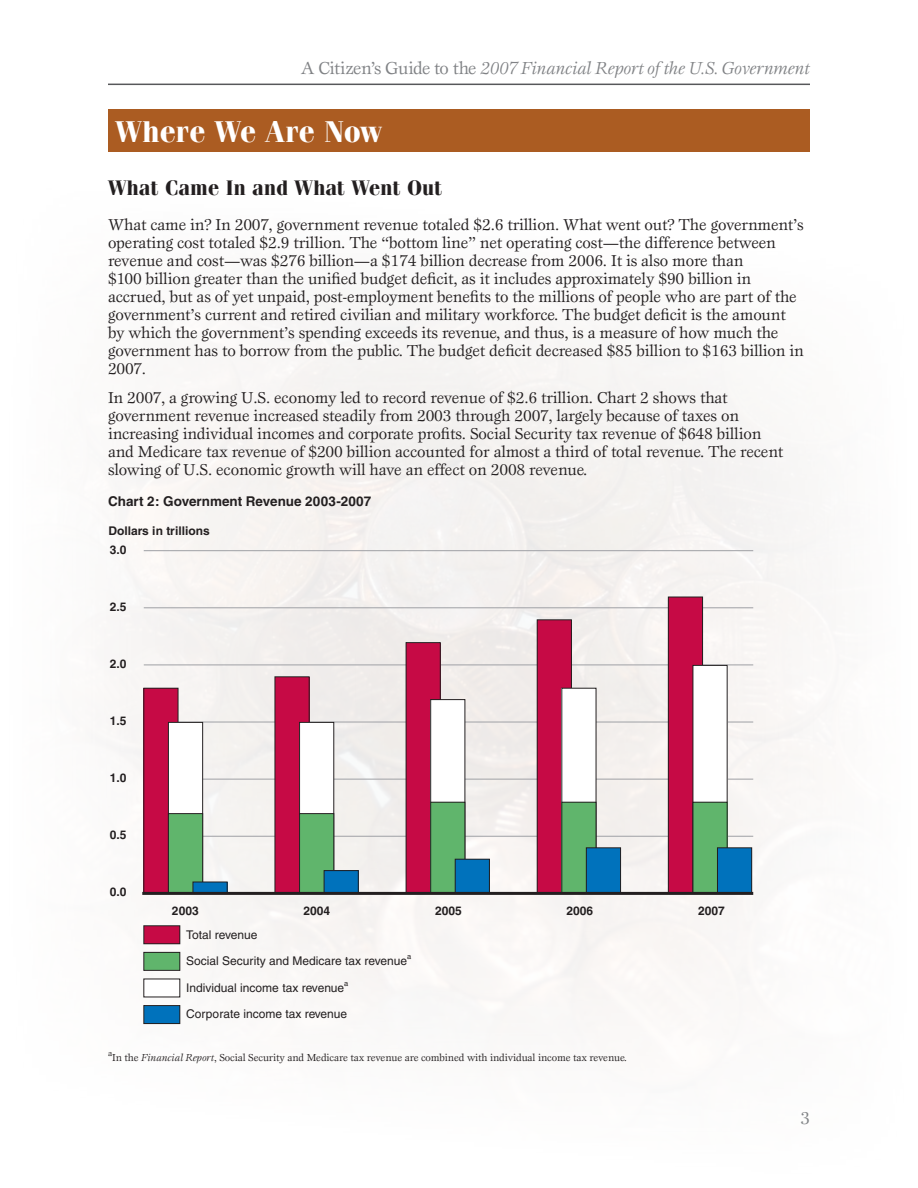
<style>
.page{position:relative;width:918px;height:1188px;background:#fff}
.page>*{position:absolute;margin:0;border:0;box-sizing:border-box;transform-origin:0 0}
.t1{font:700 30px "Fenice";letter-spacing:-.005em;color:#fff}
._0002a_Subtitle{font:700 21px "Fenice";letter-spacing:-.005em;color:#231f20}
.t2{font:italic 18px "Esprit";letter-spacing:-.02em;color:#808285}
._0001_Body{font:16.35px/18px "Esprit";letter-spacing:-.01em;color:#231f20}
._00006_graph_title{font:700 13.5px "Helvetica";letter-spacing:.005em;color:#231f20}
.t3{font:12px "Helvetica";color:#231f20}
.t4{font:700 12px "Helvetica";color:#231f20}
._0005_footnote{font:10.5px "Esprit";letter-spacing:-.01em;color:#231f20}
._0005_footnote-2{font:8.7px "Esprit";color:#231f20}
.t5{font:7.5px "Helvetica";color:#231f20}
.s1{font-style:normal}
.s2{font-style:italic}
</style>
<div class="page">
<img style="left:119px;top:313px;width:695px;height:712px">
<hr style="left:108px;top:84px;width:702px;height:1px;background:#57585a">
<div style="left:108px;top:109px;width:702px;height:43px;background:#ab5c22"></div>
<hr style="left:144px;top:836px;width:609px;height:1px;background:#a8a9ad">
<hr style="left:144px;top:779px;width:609px;height:1px;background:#a8a9ad">
<hr style="left:144px;top:721px;width:609px;height:2px;background:#a8a9ad">
<hr style="left:144px;top:664px;width:609px;height:1px;background:#a8a9ad">
<hr style="left:144px;top:607px;width:609px;height:1px;background:#a8a9ad">
<hr style="left:144px;top:550px;width:609px;height:1px;background:#a8a9ad">
<div style="left:144px;top:926px;width:36px;height:18px;background:#c60a45"></div>
<div style="left:143px;top:925px;width:37px;height:19px;border:1px solid #231f20"></div>
<div style="left:144px;top:952px;width:36px;height:18px;background:#60b56c"></div>
<div style="left:143px;top:952px;width:37px;height:19px;border:1px solid #231f20"></div>
<div style="left:144px;top:979px;width:36px;height:18px;background:#fff"></div>
<div style="left:144px;top:1006px;width:36px;height:18px;background:#0072bc"></div>
<div style="left:143px;top:1005px;width:37px;height:19px;border:1px solid #231f20"></div>
<div style="left:144px;top:688px;width:34px;height:205px;background:#c60a45"></div>
<div style="left:143px;top:688px;width:35px;height:206px;border:1px solid #231f20"></div>
<div style="left:168px;top:722px;width:35px;height:171px;background:#fff"></div>
<div style="left:168px;top:722px;width:35px;height:172px;border:1px solid #231f20"></div>
<div style="left:168px;top:814px;width:35px;height:79px;background:#60b56c"></div>
<div style="left:168px;top:813px;width:35px;height:81px;border:1px solid #231f20"></div>
<div style="left:275px;top:677px;width:34px;height:216px;background:#c60a45"></div>
<div style="left:300px;top:722px;width:34px;height:171px;background:#fff"></div>
<div style="left:299px;top:722px;width:35px;height:172px;border:1px solid #231f20"></div>
<div style="left:300px;top:814px;width:34px;height:79px;background:#60b56c"></div>
<div style="left:299px;top:813px;width:35px;height:81px;border:1px solid #231f20"></div>
<div style="left:406px;top:643px;width:34px;height:250px;background:#c60a45"></div>
<div style="left:431px;top:700px;width:34px;height:193px;background:#fff"></div>
<div style="left:430px;top:699px;width:35px;height:195px;border:1px solid #231f20"></div>
<div style="left:431px;top:802px;width:34px;height:91px;background:#60b56c"></div>
<div style="left:430px;top:802px;width:35px;height:92px;border:1px solid #231f20"></div>
<div style="left:537px;top:620px;width:34px;height:273px;background:#c60a45"></div>
<div style="left:537px;top:619px;width:35px;height:275px;border:1px solid #231f20"></div>
<div style="left:562px;top:688px;width:34px;height:205px;background:#fff"></div>
<div style="left:562px;top:802px;width:34px;height:91px;background:#60b56c"></div>
<div style="left:561px;top:802px;width:35px;height:92px;border:1px solid #231f20"></div>
<div style="left:668px;top:597px;width:35px;height:296px;background:#c60a45"></div>
<div style="left:668px;top:597px;width:35px;height:297px;border:1px solid #231f20"></div>
<div style="left:693px;top:665px;width:34px;height:228px;background:#fff"></div>
<div style="left:693px;top:802px;width:34px;height:91px;background:#60b56c"></div>
<div style="left:693px;top:802px;width:35px;height:92px;border:1px solid #231f20"></div>
<div style="left:193px;top:882px;width:34px;height:11px;background:#0072bc"></div>
<div style="left:324px;top:871px;width:34px;height:22px;background:#0072bc"></div>
<div style="left:324px;top:870px;width:35px;height:24px;border:1px solid #231f20"></div>
<div style="left:455px;top:859px;width:34px;height:34px;background:#0072bc"></div>
<div style="left:455px;top:859px;width:35px;height:35px;border:1px solid #231f20"></div>
<div style="left:586px;top:848px;width:35px;height:45px;background:#0072bc"></div>
<div style="left:586px;top:847px;width:35px;height:47px;border:1px solid #231f20"></div>
<div style="left:717px;top:848px;width:35px;height:45px;background:#0072bc"></div>
<div style="left:717px;top:847px;width:35px;height:47px;border:1px solid #231f20"></div>
<hr style="left:142px;top:892px;width:611px;height:3px;background:#231f20">
<p class="t2" style="left:301px;top:57px;width:511px"><span class="s1">A Citizen’s Guide to the</span> 2007 Financial Report of the U.S. Government</p>
<p class="t1" style="left:116px;top:114px;width:268px">Where We Are Now</p>
<p class="_0002a_Subtitle" style="left:108px;top:175px;width:336px">What Came In and What Went Out</p>
<p class="_0001_Body" style="left:108px;top:216px;width:697px">What came in? In 2007, government revenue totaled $2.6 trillion. What went out? The government’s operating cost totaled $2.9 trillion. The “bottom line” net operating cost—the difference between revenue and cost—was $276 billion—a $1 74 billion decrease from 2006. It is also more than<br>$100 billion greater than the unified budget deficit, as it includes approximately $90 billion in accrued, but as of yet unpaid, post-employment benefits to the millions of people who are part of the government’s current and retired civilian and military workforce. The budget deficit is the amount by which the government’s spending exceeds its revenue, and thus, is a measure of how much the government has to borrow from the public. The budget deficit decreased $85 billion to $1 63 billion in 2007.</p>
<p class="_0001_Body" style="left:108px;top:388px;width:677px">In 2007, a growing U.S. economy led to record revenue of $2.6 trillion. Chart 2 shows that government revenue increased steadily from 2003 through 2007, largely because of taxes on increasing individual incomes and corporate profits. Social Security tax revenue of $648 billion and Medicare tax revenue of $200 billion accounted for almost a third of total revenue. The recent slowing of U.S. economic growth will have an effect on 2008 revenue.</p>
<p class="_00006_graph_title" style="left:108px;top:493px;width:265px">Chart 2: Government Revenue 2003-2007</p>
<p class="t4" style="left:108px;top:524px;width:103px">Dollars in trillions</p>
<p class="t4" style="left:110px;top:543px;width:18px">3.0</p>
<p class="t4" style="left:110px;top:600px;width:18px">2.5</p>
<p class="t4" style="left:110px;top:657px;width:18px">2.0</p>
<p class="t4" style="left:110px;top:714px;width:18px">1.5</p>
<p class="t4" style="left:110px;top:771px;width:18px">1.0</p>
<p class="t4" style="left:110px;top:828px;width:18px">0.5</p>
<p class="t4" style="left:110px;top:885px;width:18px">0.0</p>
<p class="t4" style="left:172px;top:903px;width:28px">2003</p>
<p class="t4" style="left:304px;top:903px;width:28px">2004</p>
<p class="t4" style="left:435px;top:903px;width:28px">2005</p>
<p class="t4" style="left:567px;top:903px;width:28px">2006</p>
<p class="t4" style="left:698px;top:903px;width:28px">2007</p>
<p class="t3" style="left:186px;top:927px;width:73px">Total revenue</p>
<p class="t3" style="left:186px;top:954px;width:222px">Social Security and Medicare tax revenue</p>
<p class="t5" style="left:407px;top:952px;width:6px">a</p>
<p class="t3" style="left:186px;top:981px;width:159px">Individual income tax revenue</p>
<p class="t5" style="left:344px;top:979px;width:6px">a</p>
<p class="t3" style="left:186px;top:1007px;width:162px">Corporate income tax revenue</p>
<p class="_0005_footnote-2" style="left:108px;top:1048px;width:6px">a</p>
<p class="_0005_footnote" style="left:112px;top:1051px;width:516px">In the <span class="s2">Financial Report</span>, Social Security and Medicare tax revenue are combined with individual income tax revenue.</p>
</div>
